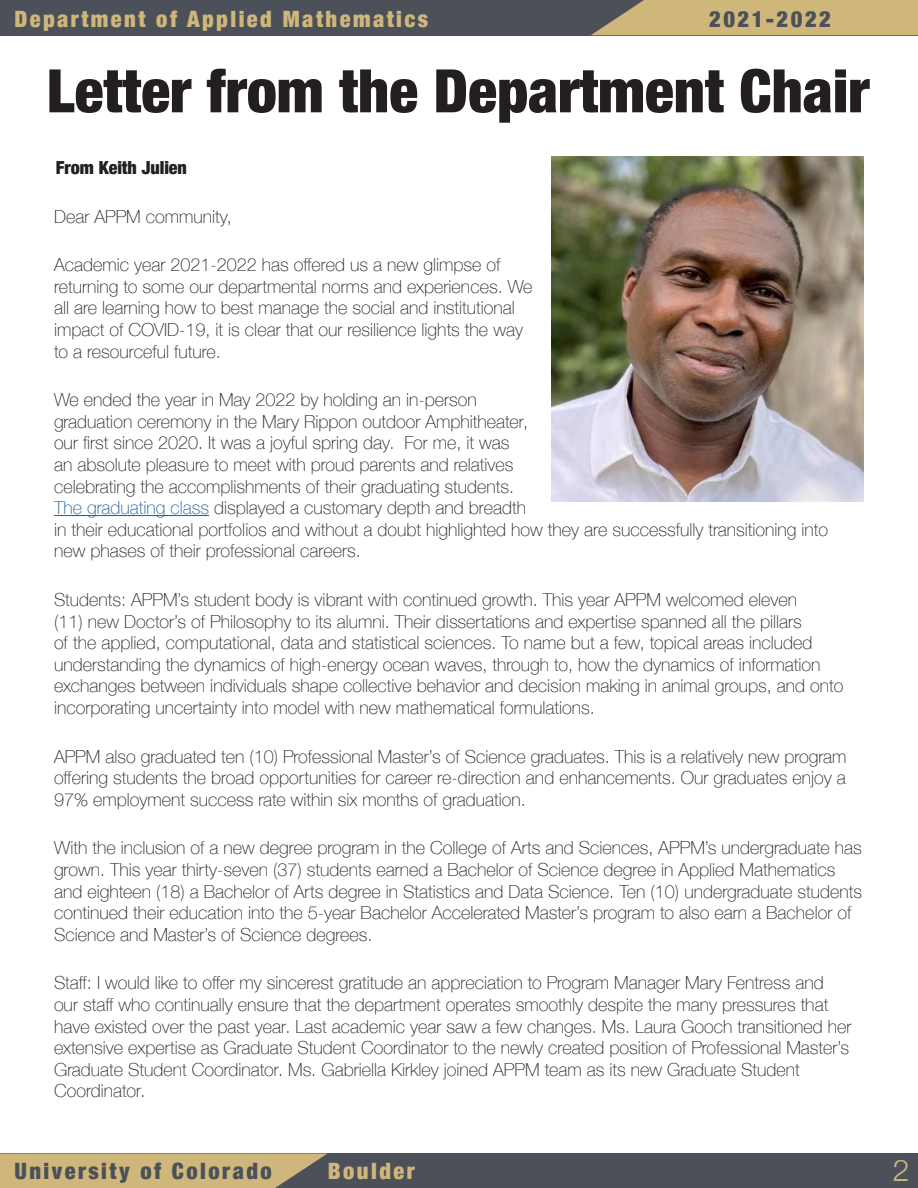
<style>
.page{position:relative;width:918px;height:1188px;background:#fff}
.page>*{position:absolute;margin:0;border:0;box-sizing:border-box;transform-origin:0 0}
.Titles{font:900 condensed 60px "Helvetica Neue";color:#231f20}
.t1{font:300 30px "Helvetica Neue";color:#cfb77b}
.t2{font:900 condensed 22.5px "Helvetica Neue";letter-spacing:.11em;color:#cfb77b}
.t3{font:900 condensed 22.5px "Helvetica Neue";letter-spacing:.11em;color:#4c5159}
.TOC_title{font:100 18px/21.6px "Helvetica Neue";color:#231f20}
.TOC_title-2{font:900 condensed 18px "Helvetica Neue";color:#231f20}
.s1{color:#175d9e}
</style>
<div class="page">
<div style="left:0;top:1154px;width:918px;height:34px;background:#4c5159"></div>
<svg style="left:0;top:1153px;width:328px;height:35px;background:#c2ad77"></svg>
<svg style="left:884px;top:1153px;width:34px;height:1px"></svg>
<div style="left:0;top:0;width:917px;height:35px;background:#4c5159"></div>
<svg style="left:591px;top:0;width:327px;height:35px;background:#c4ae78"></svg>
<hr style="left:54px;top:515px;width:155px;height:1px;background:#175d9e">
<img style="left:551px;top:157px;width:313px;height:345px">
<p class="t2" style="left:14px;top:0;width:415px">Department of Applied Mathematics</p>
<p class="t3" style="left:709px;top:1px;width:123px">2021-2022</p>
<p class="Titles" style="left:47px;top:42px;width:824px">Letter from the Department Chair</p>
<p class="TOC_title-2" style="left:56px;top:153px;width:133px">From Keith Julien</p>
<p class="TOC_title" style="left:54px;top:205px;width:179px">Dear APPM community,</p>
<p class="TOC_title" style="left:54px;top:253px;width:480px">Academic year 2021-2022 has offered us a new glimpse of returning to some our departmental norms and experiences. We all are learning how to best manage the social and institutional impact of COVID-19, it is clear that our resilience lights the way to a resourceful future.</p>
<p class="TOC_title" style="left:54px;top:388px;width:776px">We ended the year in May 2022 by holding an in-person<br>graduation ceremony in the Mary Rippon outdoor Amphitheater,<br>our first since 2020. It was a joyful spring day. For me, it was<br>an absolute pleasure to meet with proud parents and relatives<br>celebrating the accomplishments of their graduating students.<br><span class="s1">The graduating class</span> displayed a customary depth and breadth<br>in their educational portfolios and without a doubt highlighted how they are successfully transitioning into new phases of their professional careers.</p>
<p class="TOC_title" style="left:54px;top:588px;width:791px">Students: APPM’s student body is vibrant with continued growth. This year APPM welcomed eleven<br>(11) new Doctor’s of Philosophy to its alumni. Their dissertations and expertise spanned all the pillars<br>of the applied, computational, data and statistical sciences. To name but a few, topical areas included understanding the dynamics of high-energy ocean waves, through to, how the dynamics of information exchanges between individuals shape collective behavior and decision making in animal groups, and onto incorporating uncertainty into model with new mathematical formulations.</p>
<p class="TOC_title" style="left:54px;top:745px;width:794px;text-align:justify">APPM also graduated ten (10) Professional Master’s of Science graduates. This is a relatively new program offering students the broad opportunities for career re-direction and enhancements. Our graduates enjoy a 97% employment success rate within six months of graduation.</p>
<p class="TOC_title" style="left:54px;top:836px;width:810px">With the inclusion of a new degree program in the College of Arts and Sciences, APPM’s undergraduate has grown. This year thirty-seven (37) students earned a Bachelor of Science degree in Applied Mathematics and eighteen (18) a Bachelor of Arts degree in Statistics and Data Science. Ten (10) undergraduate students continued their education into the 5-year Bachelor Accelerated Master’s program to also earn a Bachelor of Science and Master’s of Science degrees.</p>
<p class="TOC_title" style="left:54px;top:971px;width:799px">Staff: I would like to offer my sincerest gratitude an appreciation to Program Manager Mary Fentress and our staff who continually ensure that the department operates smoothly despite the many pressures that have existed over the past year. Last academic year saw a few changes. Ms. Laura Gooch transitioned her extensive expertise as Graduate Student Coordinator to the newly created position of Professional Master’s Graduate Student Coordinator. Ms. Gabriella Kirkley joined APPM team as its new Graduate Student Coordinator.</p>
<p class="t3" style="left:14px;top:1153px;width:259px">University of Colorado</p>
<p class="t2" style="left:328px;top:1153px;width:88px">Boulder</p>
<h2 class="t1" style="left:893px;top:1146px;width:18px">2</h2>
</div>
